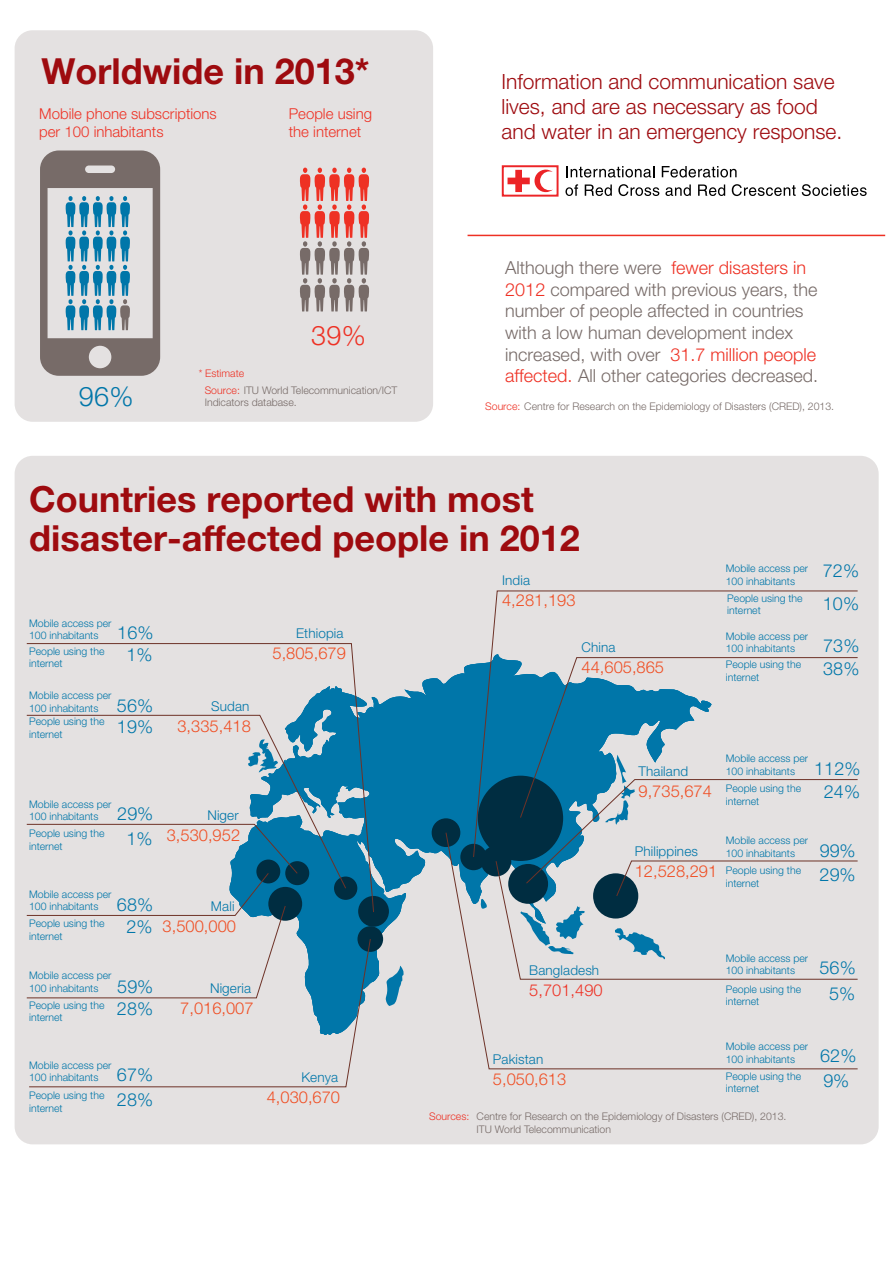
<style>
.page{position:relative;width:893px;height:1263px;background:#fff}
.page>*{position:absolute;margin:0;border:0;box-sizing:border-box;transform-origin:0 0}
.t1{font:700 36px/39px "Helvetica Neue LT Std";color:#9e0b0f}
.t2{font:300 27px "Helvetica Neue LT Std";color:#0076a9}
.t3{font:300 27px "Helvetica Neue LT Std";color:#ee3124}
.t4{font:300 21px/25.2px "Helvetica Neue LT Std";color:#9e0b0f}
.t5{font:300 18px/21.6px "Helvetica Neue LT Std";color:#776b68}
.t6{font:300 18px/24.6px "Helvetica Neue LT Std";letter-spacing:.01em;color:#0076a9}
.t7{font:300 16.5px "Helvetica Neue LT Std";color:#f04e23}
.t8{font:300 16.5px "Helvetica Neue LT Std";color:#ee3124}
.t9{font:300 15px/18px "Helvetica Neue LT Std";color:#ee3124}
.t10{font:300 13.5px "Helvetica Neue LT Std";letter-spacing:.01em;color:#0076a9}
.t11{font:300 10.5px/12.6px "Helvetica Neue LT Std";color:#0076a9}
.t12{font:300 10.5px/17.1px "Helvetica Neue LT Std";color:#776b68}
.t13{font:300 10.5px "Helvetica Neue LT Std";color:#ee3124}
.s1{color:#ee3124}
</style>
<div class="page">
<svg style="left:566px;top:166px;width:88px;height:11px"></svg>
<svg style="left:662px;top:166px;width:75px;height:11px"></svg>
<svg style="left:565px;top:184px;width:13px;height:12px"></svg>
<svg style="left:585px;top:184px;width:27px;height:12px"></svg>
<svg style="left:618px;top:184px;width:41px;height:12px"></svg>
<svg style="left:665px;top:184px;width:26px;height:12px"></svg>
<svg style="left:698px;top:184px;width:27px;height:12px"></svg>
<svg style="left:732px;top:184px;width:64px;height:12px"></svg>
<svg style="left:802px;top:184px;width:65px;height:12px"></svg>
<svg style="left:501px;top:165px;width:58px;height:32px"></svg>
<svg style="left:507px;top:170px;width:46px;height:22px"></svg>
<div style="left:502px;top:165px;width:56px;height:32px;border:2px solid #ec2427"></div>
<hr style="left:468px;top:235px;width:417px;height:1px;background:#ee3124">
<div style="left:15px;top:30px;width:418px;height:392px;background:#e4e1e1;border-radius:18px"></div>
<svg style="left:300px;top:168px;width:69px;height:143px"></svg>
<svg style="left:40px;top:150px;width:120px;height:226px"></svg>
<div style="left:15px;top:456px;width:864px;height:688px;background:#e4e1e1;border-radius:18px"></div>
<svg style="left:298px;top:664px;width:175px;height:342px;fill:#0076a9"></svg>
<div style="left:357px;top:926px;width:26px;height:26px;background:#002d41;border-radius:50%"></div>
<div style="left:432px;top:818px;width:28px;height:29px;background:#002d41;border-radius:50%"></div>
<div style="left:358px;top:896px;width:31px;height:31px;background:#002d41;border-radius:50%"></div>
<div style="left:268px;top:887px;width:34px;height:34px;background:#002d41;border-radius:50%"></div>
<svg style="left:473px;top:590px;width:385px;height:242px"></svg>
<svg style="left:445px;top:832px;width:413px;height:237px"></svg>
<svg style="left:26px;top:913px;width:272px;height:86px"></svg>
<svg style="left:26px;top:643px;width:348px;height:270px"></svg>
<svg style="left:28px;top:938px;width:343px;height:149px"></svg>
<svg style="left:495px;top:755px;width:363px;height:225px"></svg>
<h1 class="t1" style="left:42px;top:51px;width:329px">Worldwide in 2013*</h1>
<h3 class="t9" style="left:39px;top:104px;width:179px">Mobile phone subscriptions per 100 inhabitants</h3>
<h3 class="t9" style="left:289px;top:104px;width:85px">People using the internet</h3>
<h2 class="t2" style="left:79px;top:380px;width:56px">96%</h2>
<h2 class="t3" style="left:311px;top:318px;width:56px">39%</h2>
<p class="t12" style="left:205px;top:364px;width:194px;text-indent:-6px"><span class="s1">* Estimate<br>Source:</span> ITU World Telecommunication/ICT</p>
<p class="t12" style="left:205px;top:394px;width:93px">Indicators database.</p>
<h3 class="t4" style="left:501px;top:68px;width:342px">Information and communication save lives, and are as necessary as food and water in an emergency response.</h3>
<p class="t5" style="left:505px;top:257px;width:314px">Although there were <span class="s1">fewer disasters in 2012</span> compared with previous years, the number of people affected in countries with a low human development index increased, with over <span class="s1">31.7 million people affected.</span> All other categories decreased.</p>
<p class="t12" style="left:485px;top:398px;width:350px"><span class="s1">Source:</span> Centre for Research on the Epidemiology of Disasters (CRED), 2013.</p>
<h1 class="t1" style="left:29px;top:478px;width:552px">Countries reported with most disaster-affected people in 2012</h1>
<p class="t11" style="left:29px;top:617px;width:84px">Mobile access per<br>100 inhabitants</p>
<p class="t11" style="left:29px;top:644px;width:77px">People using the internet</p>
<h3 class="t6" style="left:117px;top:621px;width:38px;line-height:22px;text-align:center">16%<br>1%</h3>
<p class="t11" style="left:29px;top:689px;width:84px">Mobile access per<br>100 inhabitants</p>
<p class="t11" style="left:29px;top:715px;width:77px">People using the internet</p>
<h3 class="t6" style="left:117px;top:695px;width:38px;line-height:20.5px">56%<br>19%</h3>
<p class="t10" style="left:211px;top:698px;width:40px">Sudan</p>
<h3 class="t7" style="left:177px;top:716px;width:75px">3,335,418</h3>
<p class="t10" style="left:296px;top:625px;width:49px">Ethiopia</p>
<h3 class="t7" style="left:272px;top:643px;width:75px">5,805,679</h3>
<p class="t11" style="left:29px;top:798px;width:84px">Mobile access per<br>100 inhabitants</p>
<p class="t11" style="left:29px;top:827px;width:77px">People using the internet</p>
<h3 class="t6" style="left:117px;top:801px;width:38px;text-align:center">29%<br>1%</h3>
<p class="t10" style="left:207px;top:807px;width:33px">Niger</p>
<h3 class="t7" style="left:167px;top:825px;width:75px">3,530,952</h3>
<p class="t11" style="left:29px;top:887px;width:84px">Mobile access per<br>100 inhabitants</p>
<p class="t11" style="left:29px;top:917px;width:77px">People using the internet</p>
<h3 class="t6" style="left:117px;top:894px;width:38px;line-height:21.5px;text-align:center">68%<br>2%</h3>
<p class="t10" style="left:211px;top:897px;width:25px">Mali</p>
<h3 class="t7" style="left:163px;top:916px;width:75px">3,500,000</h3>
<p class="t11" style="left:29px;top:969px;width:84px">Mobile access per<br>100 inhabitants</p>
<p class="t11" style="left:29px;top:998px;width:77px">People using the internet</p>
<h3 class="t6" style="left:117px;top:974px;width:38px;line-height:22.6px">59%<br>28%</h3>
<p class="t10" style="left:210px;top:979px;width:42px">Nigeria</p>
<h3 class="t7" style="left:180px;top:998px;width:75px">7,016,007</h3>
<p class="t10" style="left:502px;top:572px;width:29px">India</p>
<h3 class="t7" style="left:502px;top:590px;width:75px">4,281,193</h3>
<p class="t10" style="left:582px;top:639px;width:35px">China</p>
<h3 class="t7" style="left:582px;top:657px;width:84px">44,605,865</h3>
<p class="t10" style="left:639px;top:763px;width:51px">Thailand</p>
<h3 class="t7" style="left:639px;top:781px;width:75px">9,735,674</h3>
<p class="t10" style="left:635px;top:842px;width:65px">Philippines</p>
<h3 class="t7" style="left:635px;top:860px;width:84px">12,528,291</h3>
<p class="t10" style="left:529px;top:962px;width:71px">Bangladesh</p>
<h3 class="t8" style="left:529px;top:980px;width:75px">5,701,490</h3>
<p class="t11" style="left:726px;top:562px;width:84px">Mobile access per<br>100 inhabitants</p>
<h3 class="t6" style="left:823px;top:554px;width:38px;line-height:33px">72%<br>10%</h3>
<p class="t11" style="left:727px;top:592px;width:77px">People using the internet</p>
<p class="t11" style="left:726px;top:629px;width:84px">Mobile access per<br>100 inhabitants</p>
<p class="t11" style="left:726px;top:658px;width:77px">People using the internet</p>
<h3 class="t6" style="left:823px;top:633px;width:38px;line-height:23.7px">73%<br>38%</h3>
<p class="t11" style="left:726px;top:752px;width:84px">Mobile access per<br>100 inhabitants</p>
<p class="t11" style="left:726px;top:782px;width:77px">People using the internet</p>
<h3 class="t6" style="left:814px;top:756px;width:48px;line-height:23.2px;text-align:center">112%<br>24%</h3>
<p class="t11" style="left:726px;top:834px;width:84px">Mobile access per<br>100 inhabitants</p>
<p class="t11" style="left:726px;top:864px;width:77px">People using the internet</p>
<h3 class="t6" style="left:819px;top:838px;width:38px;line-height:23.9px">99%<br>29%</h3>
<p class="t11" style="left:726px;top:951px;width:84px">Mobile access per<br>100 inhabitants</p>
<p class="t11" style="left:726px;top:982px;width:77px">People using the internet</p>
<h3 class="t6" style="left:819px;top:954px;width:38px;line-height:26.1px;text-align:center">56%<br>5%</h3>
<p class="t11" style="left:29px;top:1058px;width:84px">Mobile access per<br>100 inhabitants</p>
<p class="t11" style="left:29px;top:1089px;width:77px">People using the internet</p>
<h3 class="t6" style="left:117px;top:1062px;width:38px">67%<br>28%</h3>
<p class="t10" style="left:301px;top:1069px;width:38px">Kenya</p>
<h3 class="t7" style="left:267px;top:1087px;width:75px">4,030,670</h3>
<p class="t13" style="left:429px;top:1110px;width:42px">Sources:</p>
<p class="t10" style="left:493px;top:1051px;width:52px">Pakistan</p>
<h3 class="t7" style="left:493px;top:1069px;width:75px">5,050,613</h3>
<p class="t11" style="left:726px;top:1040px;width:84px">Mobile access per<br>100 inhabitants</p>
<p class="t11" style="left:726px;top:1069px;width:77px">People using the internet</p>
<p class="t12" style="left:477px;top:1110px;width:311px;line-height:12.6px">Centre for Research on the Epidemiology of Disasters (CRED), 2013.<br>ITU World Telecommunication</p>
<h3 class="t6" style="left:820px;top:1043px;width:38px">62%<br>9%</h3>
</div>
